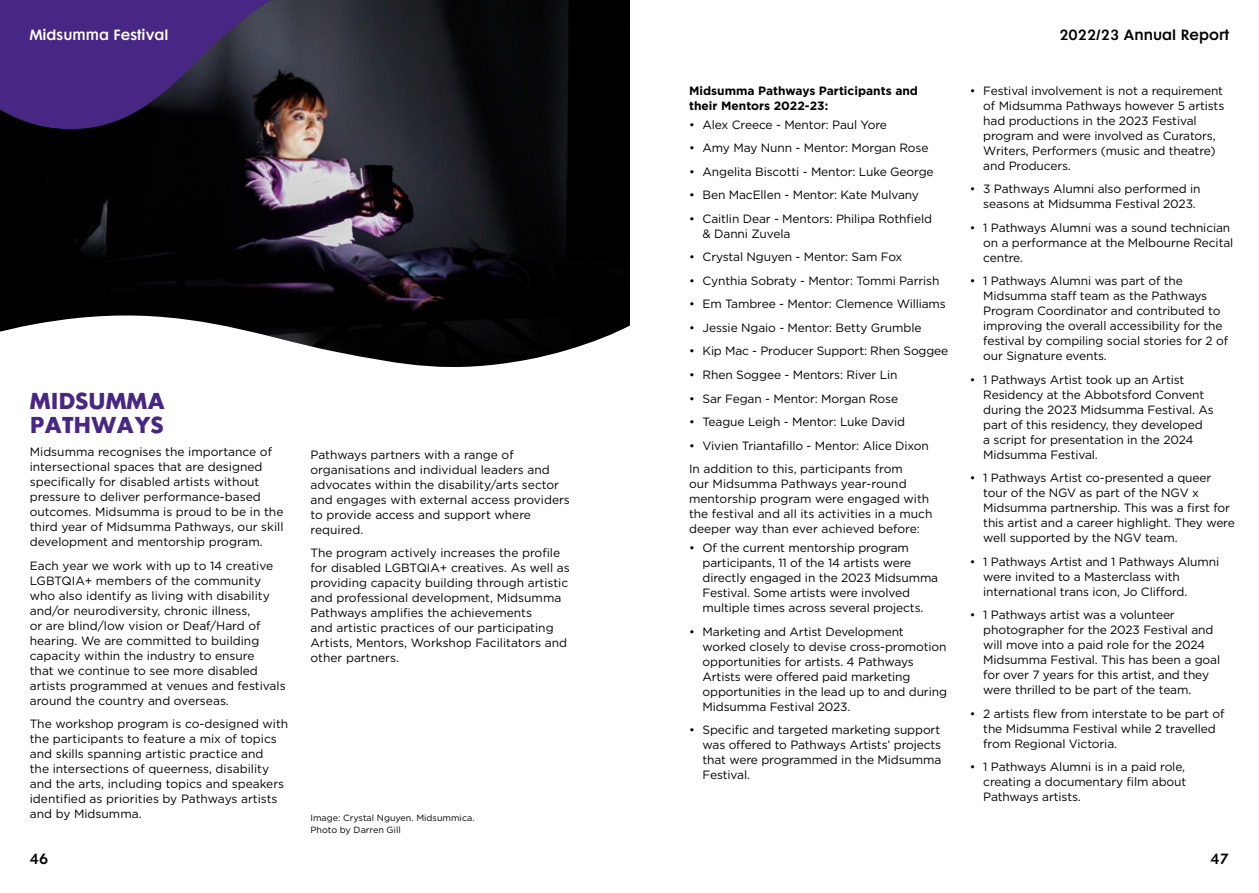
<style>
.page{position:relative;width:1259px;height:893px;background:#fff}
.page>*{position:absolute;margin:0;border:0;box-sizing:border-box;transform-origin:0 0}
.t1{font:21px/24px "Futura Maxi CG Bold";letter-spacing:-.005em;color:#482683}
.t2{font:13.5px "Futura Maxi CG Demi";color:#000}
.t3{font:13.5px "Futura Maxi CG Demi";color:#fff}
.t4{font:12px/15px "Gotham";letter-spacing:-.01em;color:#000}
.t5{font:700 12px/15px "Gotham";color:#000}
.t6{font:9px/12px "Gotham";color:#000}
</style>
<div class="page">
<img style="left:0;top:0;width:629px;height:295px">
<svg style="left:0;top:295px;width:630px;height:72px;fill:#030303"></svg>
<svg style="left:0;top:0;width:340px;height:129px;background:#3c285f"></svg>
<p class="t3" style="left:30px;top:27px;width:140px">Midsumma Festival</p>
<h1 class="t1" style="left:30px;top:389px;width:137px">MIDSUMMA<br>PATHWAYS</h1>
<p class="t4" style="left:30px;top:444px;width:255px">Midsumma recognises the importance of intersectional spaces that are designed specifically for disabled artists without pressure to deliver performance-based outcomes. Midsumma is proud to be in the third year of Midsumma Pathways, our skill development and mentorship program.</p>
<p class="t4" style="left:30px;top:558px;width:257px">Each year we work with up to 14 creative LGBTQIA+ members of the community who also identify as living with disability and/or neurodiversity, chronic illness,<br>or are blind/low vision or Deaf/Hard of hearing. We are committed to building capacity within the industry to ensure<br>that we continue to see more disabled artists programmed at venues and festivals around the country and overseas.</p>
<p class="t4" style="left:30px;top:716px;width:260px">The workshop program is co-designed with the participants to feature a mix of topics and skills spanning artistic practice and<br>the intersections of queerness, disability and the arts, including topics and speakers identified as priorities by Pathways artists and by Midsumma.</p>
<p class="t2" style="left:30px;top:850px;width:20px">46</p>
<p class="t4" style="left:310px;top:447px;width:261px">Pathways partners with a range of organisations and individual leaders and advocates within the disability/arts sector and engages with external access providers to provide access and support where required.</p>
<p class="t4" style="left:310px;top:545px;width:261px">The program actively increases the profile for disabled LGBTQIA+ creatives. As well as providing capacity building through artistic and professional development, Midsumma Pathways amplifies the achievements<br>and artistic practices of our participating Artists, Mentors, Workshop Facilitators and other partners.</p>
<p class="t6" style="left:310px;top:812px;width:166px">Image: Crystal Nguyen. Midsummica.<br>Photo by Darren Gill</p>
<p class="t5" style="left:689px;top:83px;width:230px">Midsumma Pathways Participants and their Mentors 2022-23:</p>
<p class="t4" style="left:689px;top:117px;width:199px">• Alex Creece - Mentor: Paul Yore</p>
<p class="t4" style="left:689px;top:140px;width:241px">• Amy May Nunn - Mentor: Morgan Rose</p>
<p class="t4" style="left:689px;top:164px;width:246px">• Angelita Biscotti - Mentor: Luke George</p>
<p class="t4" style="left:689px;top:187px;width:231px">• Ben MacEllen - Mentor: Kate Mulvany</p>
<p class="t4" style="left:702px;top:211px;width:231px;text-indent:-14px">• Caitlin Dear - Mentors: Philipa Rothfield &amp; Danni Zuvela</p>
<p class="t4" style="left:689px;top:249px;width:215px">• Crystal Nguyen - Mentor: Sam Fox</p>
<p class="t4" style="left:689px;top:273px;width:252px">• Cynthia Sobraty - Mentor: Tommi Parrish</p>
<p class="t4" style="left:689px;top:296px;width:258px">• Em Tambree - Mentor: Clemence Williams</p>
<p class="t4" style="left:689px;top:320px;width:234px">• Jessie Ngaio - Mentor: Betty Grumble</p>
<p class="t4" style="left:689px;top:343px;width:261px">• Kip Mac - Producer Support: Rhen Soggee</p>
<p class="t4" style="left:689px;top:367px;width:210px">• Rhen Soggee - Mentors: River Lin</p>
<p class="t4" style="left:689px;top:390px;width:211px">• Sar Fegan - Mentor: Morgan Rose</p>
<p class="t4" style="left:689px;top:414px;width:218px">• Teague Leigh - Mentor: Luke David</p>
<p class="t4" style="left:689px;top:433px;width:241px;line-height:23.5px">• Vivien Triantafillo - Mentor: Alice Dixon<br>In addition to this, participants from</p>
<p class="t4" style="left:689px;top:476px;width:245px">our Midsumma Pathways year-round mentorship program were engaged with the festival and all its activities in a much deeper way than ever achieved before:</p>
<p class="t4" style="left:702px;top:540px;width:237px;text-indent:-14px">• Of the current mentorship program participants, 11 of the 14 artists were directly engaged in the 2023 Midsumma Festival. Some artists were involved multiple times across several projects.</p>
<p class="t4" style="left:702px;top:624px;width:246px;text-indent:-14px">• Marketing and Artist Development worked closely to devise cross-promotion opportunities for artists. 4 Pathways Artists were offered paid marketing opportunities in the lead up to and during Midsumma Festival 2023.</p>
<p class="t4" style="left:702px;top:722px;width:240px;text-align:justify;text-indent:-14px">• Specific and targeted marketing support was offered to Pathways Artists’ projects that were programmed in the Midsumma Festival.</p>
<p class="t2" style="left:1059px;top:27px;width:171px">2022/23 Annual Report</p>
<p class="t4" style="left:983px;top:83px;width:242px;text-indent:-14px">• Festival involvement is not a requirement of Midsumma Pathways however 5 artists had productions in the 2023 Festival program and were involved as Curators, Writers, Performers (music and theatre) and Producers.</p>
<p class="t4" style="left:983px;top:181px;width:219px;text-indent:-14px">• 3 Pathways Alumni also performed in seasons at Midsumma Festival 2023.</p>
<p class="t4" style="left:983px;top:220px;width:252px;text-indent:-14px">• 1 Pathways Alumni was a sound technician on a performance at the Melbourne Recital centre.</p>
<p class="t4" style="left:983px;top:273px;width:246px;text-indent:-14px">• 1 Pathways Alumni was part of the Midsumma staff team as the Pathways Program Coordinator and contributed to improving the overall accessibility for the festival by compiling social stories for 2 of our Signature events.</p>
<p class="t4" style="left:983px;top:372px;width:232px;text-indent:-14px">• 1 Pathways Artist took up an Artist Residency at the Abbotsford Convent during the 2023 Midsumma Festival. As part of this residency, they developed<br>a script for presentation in the 2024<br>Midsumma Festival.</p>
<p class="t4" style="left:983px;top:470px;width:253px;text-indent:-14px">• 1 Pathways Artist co-presented a queer tour of the NGV as part of the NGV x Midsumma partnership. This was a first for this artist and a career highlight. They were well supported by the NGV team.</p>
<p class="t4" style="left:983px;top:554px;width:237px;text-indent:-14px">• 1 Pathways Artist and 1 Pathways Alumni were invited to a Masterclass with international trans icon, Jo Clifford.</p>
<p class="t4" style="left:983px;top:607px;width:238px;text-indent:-14px">• 1 Pathways artist was a volunteer photographer for the 2023 Festival and will move into a paid role for the 2024<br>Midsumma Festival. This has been a goal for over 7 years for this artist, and they were thrilled to be part of the team.</p>
<p class="t4" style="left:983px;top:706px;width:243px;text-indent:-14px">• 2 artists flew from interstate to be part of the Midsumma Festival while 2 travelled from Regional Victoria.</p>
<p class="t4" style="left:983px;top:759px;width:204px;text-align:justify;text-indent:-14px">• 1 Pathways Alumni is in a paid role, creating a documentary film about Pathways artists.</p>
<p class="t2" style="left:1210px;top:850px;width:20px">47</p>
</div>
